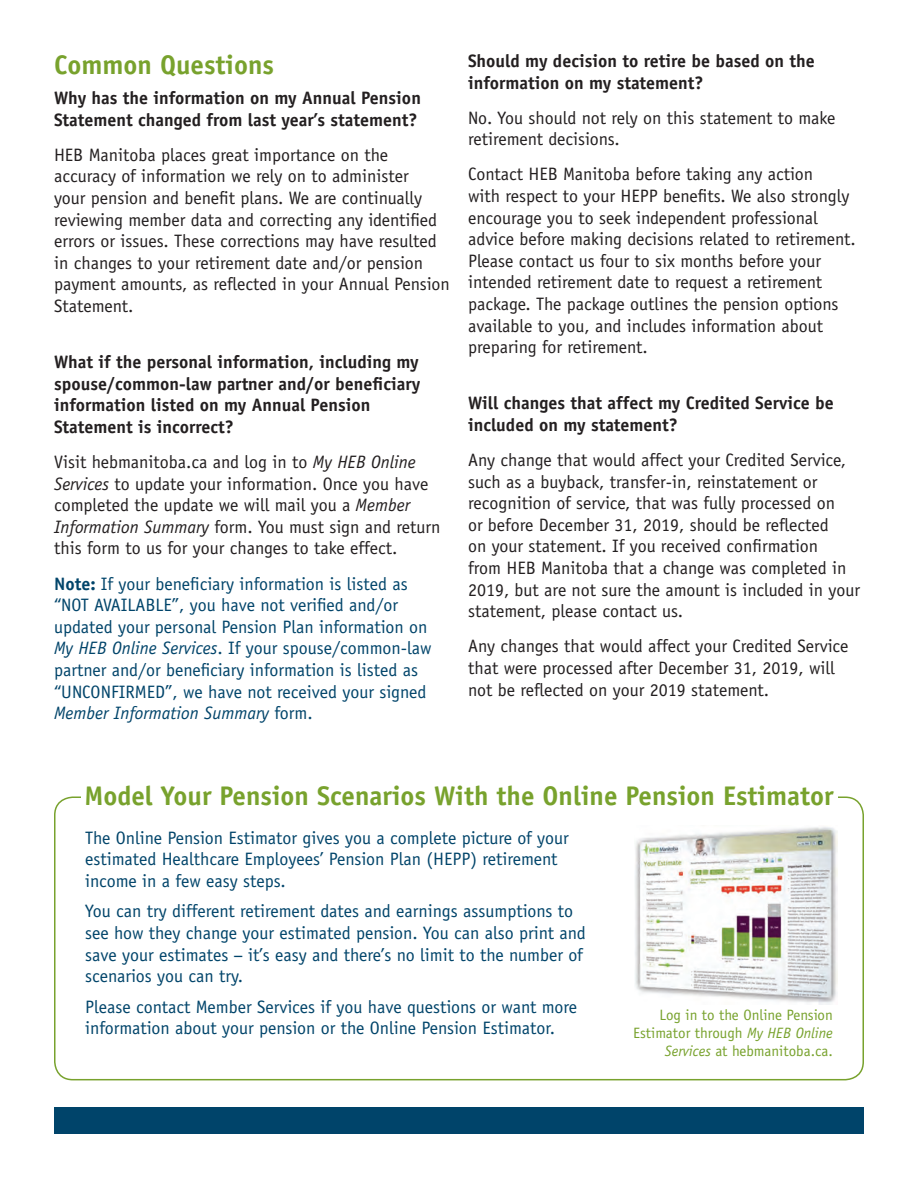
<style>
.page{position:relative;width:918px;height:1188px;background:#fff}
.page>*{position:absolute;margin:0;border:0;box-sizing:border-box;transform-origin:0 0}
.headings_1{font:700 27px "Officina Sans Std";color:#78a22d}
.copy{font:18px/21.6px "Officina Sans Std";color:#231f20}
.copy-2{font:18px/21.6px "Officina Sans Std";color:#00446a}
.copy-3{font:700 18px/21.6px "Officina Sans Std";color:#231f20}
.copy-4{font:15px/18px "Officina Sans Std";color:#78a22d;text-align:right}
.s1{font-style:italic}
.s2{font-weight:700}
</style>
<div class="page">
<div style="left:54px;top:1107px;width:810px;height:27px;background:#00446a"></div>
<img style="left:635px;top:827px;width:203px;height:177px">
<p class="headings_1" style="left:54px;top:48px;width:222px">Common Questions</p>
<p class="copy-3" style="left:54px;top:87px;width:369px">Why has the information on my Annual Pension<br>Statement changed from last year’s statement?</p>
<p class="copy" style="left:54px;top:144px;width:397px">HEB Manitoba places great importance on the accuracy of information we rely on to administer<br>your pension and benefit plans. We are continually reviewing member data and correcting any identified errors or issues. These corrections may have resulted in changes to your retirement date and/or pension payment amounts, as reflected in your Annual Pension Statement.</p>
<p class="copy-3" style="left:54px;top:351px;width:368px">What if the personal information, including my spouse/common-law partner and/or beneficiary information listed on my Annual Pension Statement is incorrect?</p>
<p class="copy" style="left:54px;top:451px;width:388px">Visit hebmanitoba.ca and log in to <span class="s1">My HEB Online Services</span> to update your information. Once you have completed the update we will mail you a <span class="s1">Member Information Summary</span> form. You must sign and return this form to us for your changes to take effect.</p>
<p class="copy-2" style="left:54px;top:573px;width:379px"><span class="s2">Note:</span> If your beneficiary information is listed as “NOT AVAILABLE”, you have not verified and/or updated your personal Pension Plan information on <span class="s1">My HEB Online Services</span>. If your spouse/common-law partner and/or beneficiary information is listed as “UNCONFIRMED”, we have not received your signed <span class="s1">Member Information Summary</span> form.</p>
<p class="copy-3" style="left:468px;top:50px;width:348px">Should my decision to retire be based on the information on my statement?</p>
<p class="copy" style="left:468px;top:107px;width:369px">No. You should not rely on this statement to make retirement decisions.</p>
<p class="copy" style="left:468px;top:164px;width:389px">Contact HEB Manitoba before taking any action<br>with respect to your HEPP benefits. We also strongly encourage you to seek independent professional advice before making decisions related to retirement.<br>Please contact us four to six months before your intended retirement date to request a retirement package. The package outlines the pension options available to you, and includes information about preparing for retirement.</p>
<p class="copy-3" style="left:468px;top:392px;width:367px">Will changes that affect my Credited Service be included on my statement?</p>
<p class="copy" style="left:468px;top:449px;width:394px">Any change that would affect your Credited Service, such as a buyback, transfer-in, reinstatement or recognition of service, that was fully processed on<br>or before December 31, 2019, should be reflected<br>on your statement. If you received confirmation<br>from HEB Manitoba that a change was completed in 2019, but are not sure the amount is included in your statement, please contact us.</p>
<p class="copy" style="left:468px;top:635px;width:382px">Any changes that would affect your Credited Service that were processed after December 31, 2019, will not be reflected on your 2019 statement.</p>
<p class="headings_1" style="left:84px;top:779px;width:751px">Model Your Pension Scenarios With the Online Pension Estimator</p>
<p class="copy-2" style="left:85px;top:827px;width:485px">The Online Pension Estimator gives you a complete picture of your estimated Healthcare Employees’ Pension Plan (HEPP) retirement income in a few easy steps.</p>
<p class="copy-2" style="left:85px;top:901px;width:502px">You can try different retirement dates and earnings assumptions to see how they change your estimated pension. You can also print and save your estimates − it’s easy and there’s no limit to the number of scenarios you can try.</p>
<p class="copy-2" style="left:85px;top:996px;width:494px">Please contact Member Services if you have questions or want more information about your pension or the Online Pension Estimator.</p>
<p class="copy-4" style="left:633px;top:1006px;width:201px">Log in to the Online Pension<br>Estimator through <span class="s1">My HEB Online<br>Services</span> at hebmanitoba.ca.</p>
</div>
